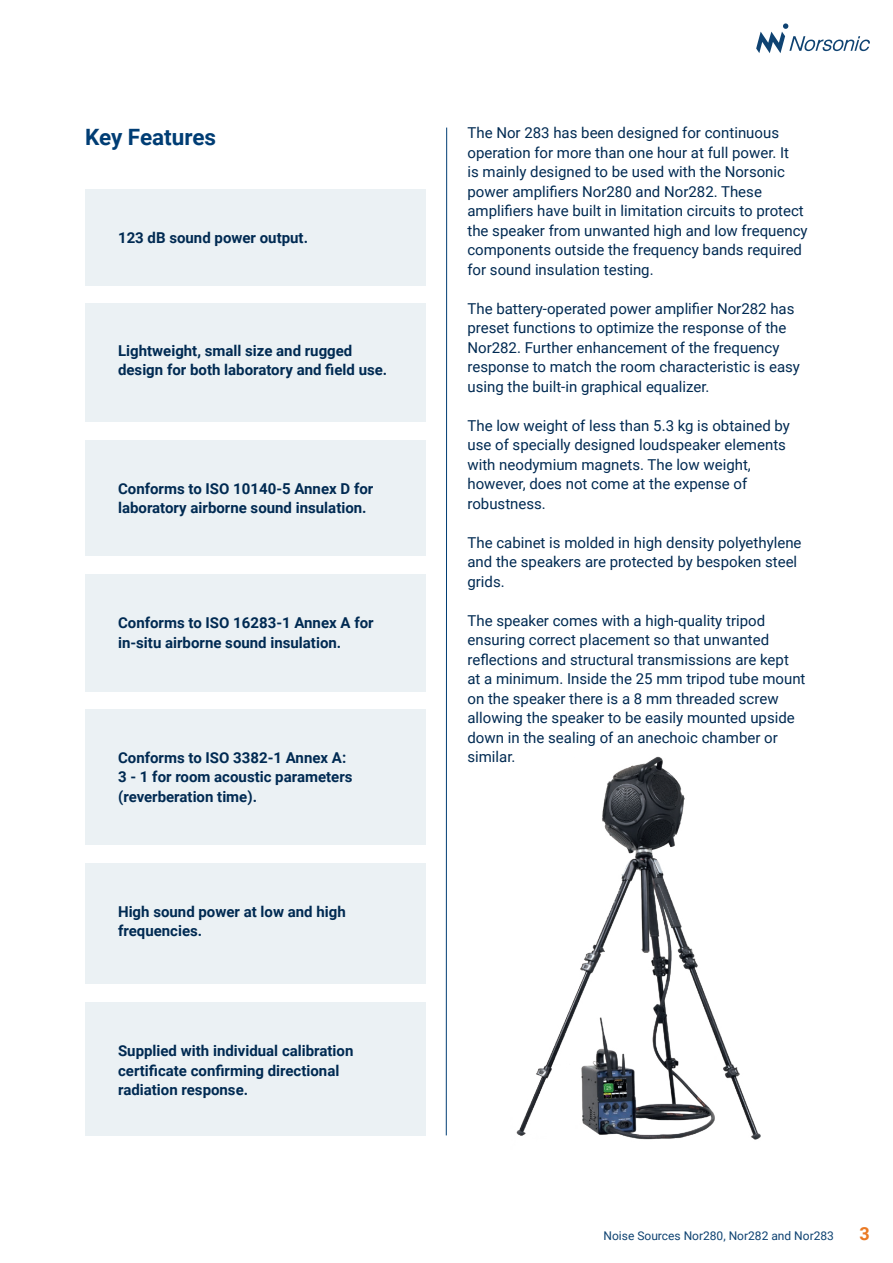
<style>
.page{position:relative;width:893px;height:1263px;background:#fff}
.page>*{position:absolute;margin:0;border:0;box-sizing:border-box;transform-origin:0 0}
.t1{font:700 22.5px "Roboto";color:#003d74}
.t2{font:700 18px "Roboto";color:#ea7924}
.t3{font:15px/19.5px "Roboto";color:#002a52}
.t4{font:700 15px/19.5px "Roboto";color:#002a52}
.t5{font:12px "Roboto";color:#0f4372}
</style>
<div class="page">
<svg style="left:756px;top:23px;width:114px;height:30px"></svg>
<hr style="left:446px;top:128px;width:1px;height:1007px;background:#003d74">
<div style="left:85px;top:440px;width:340px;height:116px;background:#ebf1f4"></div>
<div style="left:85px;top:574px;width:340px;height:117px;background:#ebf1f4"></div>
<div style="left:85px;top:709px;width:340px;height:136px;background:#ebf1f4"></div>
<div style="left:85px;top:189px;width:340px;height:96px;background:#ebf1f4"></div>
<div style="left:85px;top:863px;width:340px;height:120px;background:#ebf1f4"></div>
<div style="left:85px;top:1002px;width:340px;height:133px;background:#ebf1f4"></div>
<div style="left:85px;top:304px;width:340px;height:118px;background:#ebf1f4"></div>
<img style="left:516px;top:756px;width:245px;height:384px">
<h1 class="t1" style="left:85px;top:121px;width:133px">Key Features</h1>
<p class="t4" style="left:118px;top:227px;width:191px">123 dB sound power output.</p>
<p class="t4" style="left:118px;top:340px;width:271px">Lightweight, small size and rugged design for both laboratory and field use.</p>
<p class="t4" style="left:118px;top:478px;width:257px">Conforms to ISO 10140-5 Annex D for laboratory airborne sound insulation.</p>
<p class="t4" style="left:118px;top:613px;width:257px">Conforms to ISO 16283-1 Annex A for in-situ airborne sound insulation.</p>
<p class="t4" style="left:118px;top:747px;width:236px">Conforms to ISO 3382-1 Annex A:<br>3 - 1 for room acoustic parameters (reverberation time).</p>
<p class="t4" style="left:118px;top:901px;width:229px">High sound power at low and high frequencies.</p>
<p class="t4" style="left:118px;top:1041px;width:237px">Supplied with individual calibration certificate confirming directional radiation response.</p>
<p class="t3" style="left:467px;top:123px;width:342px">The Nor 283 has been designed for continuous operation for more than one hour at full power. It<br>is mainly designed to be used with the Norsonic power amplifiers Nor280 and Nor282. These amplifiers have built in limitation circuits to protect the speaker from unwanted high and low frequency components outside the frequency bands required for sound insulation testing.</p>
<p class="t3" style="left:467px;top:298px;width:334px">The battery-operated power amplifier Nor282 has preset functions to optimize the response of the Nor282. Further enhancement of the frequency response to match the room characteristic is easy using the built-in graphical equalizer.</p>
<p class="t3" style="left:467px;top:415px;width:324px">The low weight of less than 5.3 kg is obtained by use of specially designed loudspeaker elements with neodymium magnets. The low weight, however, does not come at the expense of robustness.</p>
<p class="t3" style="left:467px;top:532px;width:336px">The cabinet is molded in high density polyethylene and the speakers are protected by bespoken steel grids.</p>
<p class="t3" style="left:467px;top:610px;width:340px">The speaker comes with a high-quality tripod ensuring correct placement so that unwanted reflections and structural transmissions are kept at a minimum. Inside the 25 mm tripod tube mount on the speaker there is a 8 mm threaded screw allowing the speaker to be easily mounted upside down in the sealing of an anechoic chamber or similar.</p>
<p class="t5" style="left:603px;top:1227px;width:232px">Noise Sources Nor280, Nor282 and Nor283</p>
<p class="t2" style="left:860px;top:1220px;width:12px">3</p>
</div>
